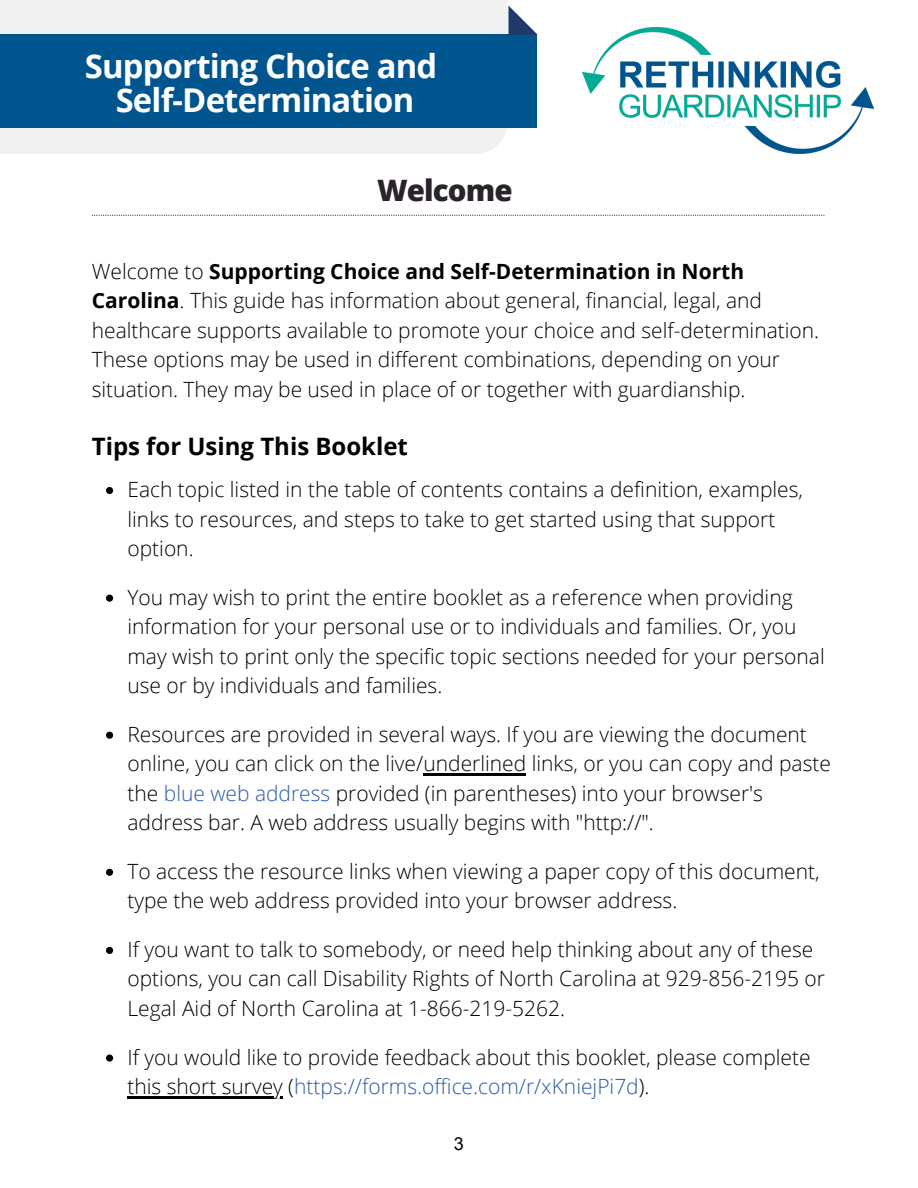
<style>
.page{position:relative;width:918px;height:1188px;background:#fff}
.page>*{position:absolute;margin:0;border:0;box-sizing:border-box;transform-origin:0 0}
.t1{font:700 32.85px/33.8px "Open Sans";letter-spacing:-.025em;color:#fdfdfd;text-align:center}
.t2{font:800 29.55px "Open Sans";letter-spacing:-.03em;color:#2a232c}
.t3{font:700 24px "Open Sans";color:#000}
.t4{font:300 21px/29.4px "Open Sans";color:#000}
.t5{font:18px "Arial";color:#000}
.s1{font-weight:700}
.s2{color:#2a5aa9}
</style>
<div class="page">
<svg style="left:92px;top:215px;width:732px;height:1px"></svg>
<img style="left:583px;top:28px;width:290px;height:126px">
<div style="left:0;top:0;width:508px;height:154px;background:#f1f1f1"></div>
<div style="left:0;top:34px;width:537px;height:94px;background:#00558e"></div>
<svg style="left:509px;top:6px;width:29px;height:29px"></svg>
<svg style="left:106px;top:487px;width:7px;height:7px"></svg>
<svg style="left:106px;top:595px;width:7px;height:7px"></svg>
<svg style="left:106px;top:732px;width:7px;height:7px"></svg>
<hr style="left:424px;top:773px;width:102px;height:2px;background:#000">
<svg style="left:106px;top:869px;width:7px;height:7px"></svg>
<svg style="left:106px;top:947px;width:7px;height:7px"></svg>
<svg style="left:106px;top:1055px;width:7px;height:7px"></svg>
<hr style="left:127px;top:1096px;width:156px;height:2px;background:#000">
<h1 class="t1" style="left:85px;top:48px;width:354px">Supporting Choice and<br>Self-Determination</h1>
<h2 class="t2" style="left:377px;top:169px;width:137px">Welcome</h2>
<p class="t4" style="left:92px;top:256px;width:729px">Welcome to <span class="s1">Supporting Choice and Self-Determination in North Carolina</span>. This guide has information about general, financial, legal, and healthcare supports available to promote your choice and self-determination.<br>These options may be used in different combinations, depending on your situation. They may be used in place of or together with guardianship.</p>
<p class="t3" style="left:92px;top:429px;width:318px">Tips for Using This Booklet</p>
<p class="t4" style="left:127px;top:474px;width:677px">Each topic listed in the table of contents contains a definition, examples, links to resources, and steps to take to get started using that support option.</p>
<p class="t4" style="left:127px;top:582px;width:699px">You may wish to print the entire booklet as a reference when providing information for your personal use or to individuals and families. Or, you may wish to print only the specific topic sections needed for your personal use or by individuals and families.</p>
<p class="t4" style="left:127px;top:719px;width:705px">Resources are provided in several ways. If you are viewing the document online, you can click on the live/underlined links, or you can copy and paste the <span class="s2">blue web address</span> provided (in parentheses) into your browser's address bar. A web address usually begins with "http://".</p>
<p class="t4" style="left:127px;top:856px;width:694px">To access the resource links when viewing a paper copy of this document, type the web address provided into your browser address.</p>
<p class="t4" style="left:127px;top:934px;width:699px">If you want to talk to somebody, or need help thinking about any of these options, you can call Disability Rights of North Carolina at 929-856-2195 or<br>Legal Aid of North Carolina at 1-866-219-5262.</p>
<p class="t4" style="left:127px;top:1042px;width:685px">If you would like to provide feedback about this booklet, please complete this short survey (<span class="s2">https://forms.office.com/r/xKniejPi7d</span>).</p>
<p class="t5" style="left:454px;top:1132px;width:12px">3</p>
</div>
